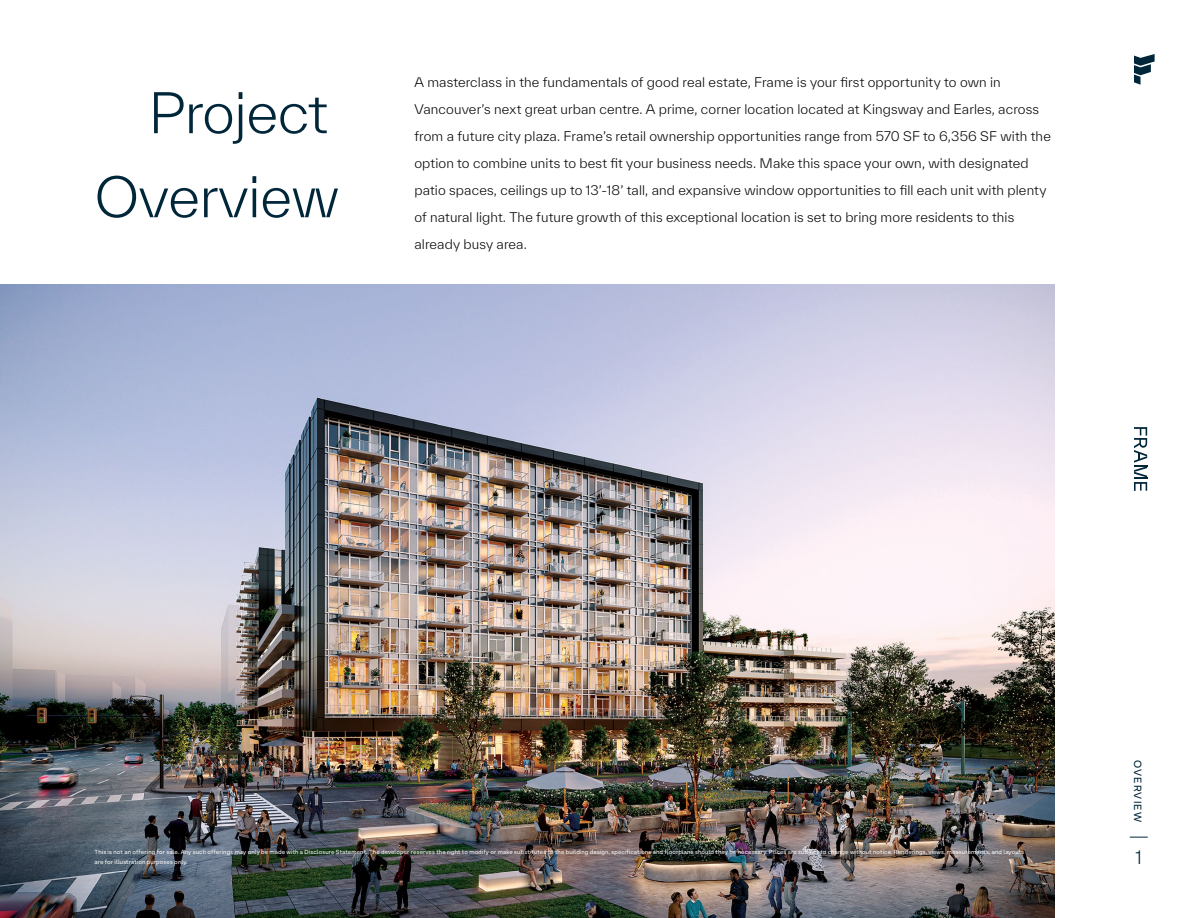
<style>
.page{position:relative;width:1188px;height:918px;background:#fff}
.page>*{position:absolute;margin:0;border:0;box-sizing:border-box;transform-origin:0 0}
.t1{font:300 54px/84px "TWK Everett";letter-spacing:-.01em;color:#00263a;text-align:right}
.t2{font:300 18px "TWK Everett";color:#00263a}
.t3{font:300 12.9px/27px "TWK Everett";letter-spacing:.01em;color:#000}
.t4{font:10.5px "Armin Grotesk";letter-spacing:.12em;color:#00263a}
.t5{font:6px/10.5px "Armin Grotesk";letter-spacing:.02em;color:#fff}
</style>
<div class="page">
<svg style="left:1134px;top:54px;width:21px;height:31px"></svg>
<svg style="left:1134px;top:427px;width:13px;height:64px"></svg>
<svg style="left:1130px;top:837px;width:18px;height:1px"></svg>
<img style="left:0;top:284px;width:1054px;height:634px">
<h1 class="t1" style="left:94px;top:70px;width:246px">Project<br>Overview</h1>
<p class="t3" style="left:414px;top:69px;width:638px">A masterclass in the fundamentals of good real estate, Frame is your first opportunity to own in Vancouver’s next great urban centre. A prime, corner location located at Kingsway and Earles, across from a future city plaza. Frame’s retail ownership opportunities range from 570 SF to 6,356 SF with the option to combine units to best fit your business needs. Make this space your own, with designated patio spaces, ceilings up to 13’-18’ tall, and expansive window opportunities to fill each unit with plenty of natural light. The future growth of this exceptional location is set to bring more residents to this already busy area.</p>
<p class="t5" style="left:94px;top:847px;width:931px">This is not an offering for sale. Any such offerings may only be made with a Disclosure Statement. The developer reserves the right to modify or make substitutes to the building design, specifications and floorplans should they be necessary. Prices are subject to change without notice. Renderings, views, measurements, and layouts are for illustration purposes only.</p>
<p class="t4" style="left:1144px;top:760px;width:64px;rotate:90deg">OVERVIEW</p>
<h2 class="t2" style="left:1136px;top:845px;width:8px">1</h2>
</div>
